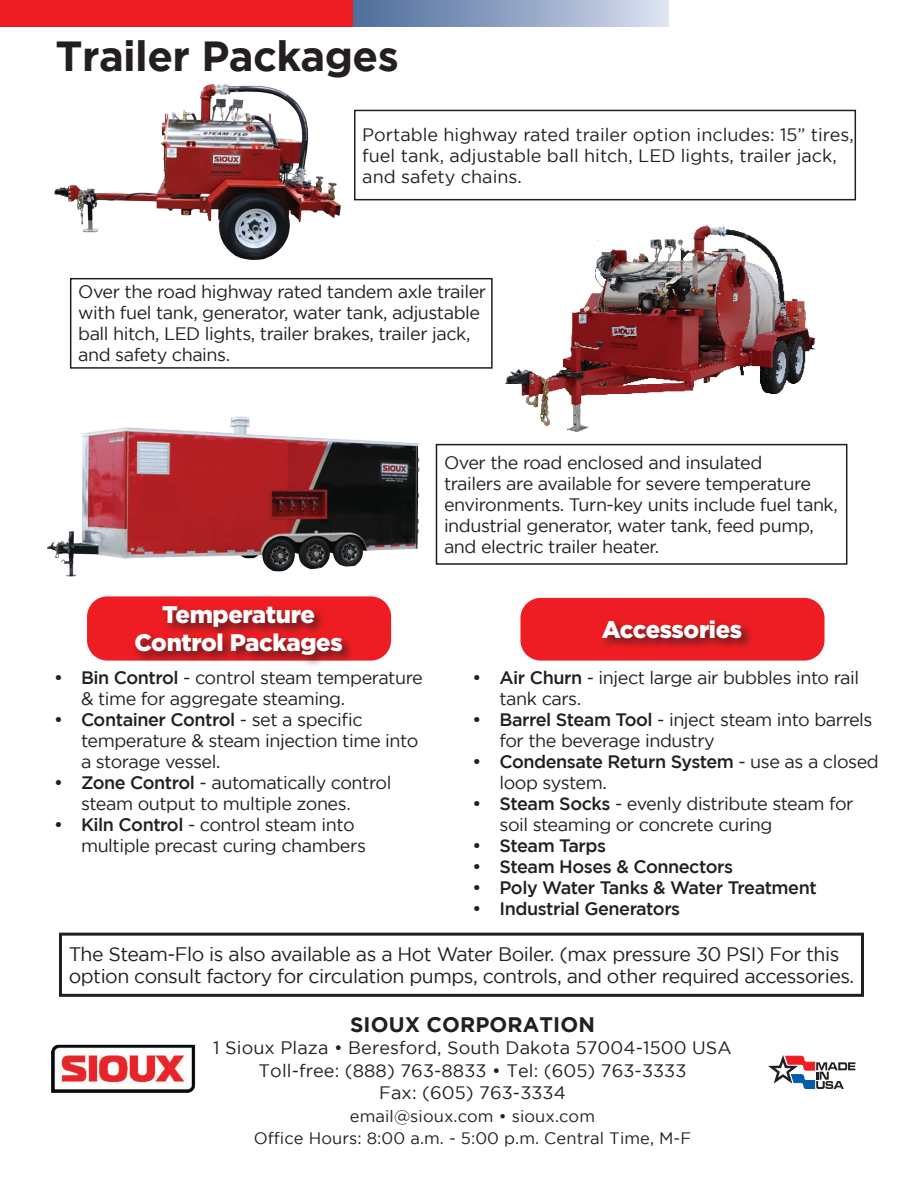
<style>
.page{position:relative;width:918px;height:1188px;background:#fff}
.page>*{position:absolute;margin:0;border:0;box-sizing:border-box;transform-origin:0 0}
.t1{font:700 42px "Gotham";letter-spacing:-.015em;color:#231f20}
.t2{font:900 24px/28.5px "Gotham";letter-spacing:-.015em;color:#fff;text-align:center}
.t3{font:700 21px "Gotham";letter-spacing:.005em;color:#231f20}
.t4{font:19.5px/22.5px "Gotham";letter-spacing:-.025em;color:#231f20}
.t5{font:18px/21px "Gotham";letter-spacing:-.025em;color:#231f20}
.t6{font:18px/21px "Gotham";color:#231f20}
.t7{font:18px/22.5px "Gotham";letter-spacing:.005em;color:#231f20;text-align:center}
.t8{font:500 18px "Gotham";letter-spacing:-.025em;color:#231f20}
.t9{font:16.5px/22.5px "Gotham";letter-spacing:.005em;color:#231f20;text-align:center}
.s1{font-weight:500}
</style>
<div class="page">
<div style="left:353px;top:0;width:315px;height:27px;background:linear-gradient(to right,#4b6a99,#d9dff0)"></div>
<div style="left:0;top:0;width:353px;height:27px;background:#ee1d23"></div>
<svg style="left:768px;top:1056px;width:87px;height:33px"></svg>
<img style="left:51px;top:1044px;width:145px;height:49px">
<div style="left:354px;top:110px;width:502px;height:90px;border:2px solid #231f20"></div>
<div style="left:70px;top:278px;width:423px;height:91px;border:2px solid #231f20"></div>
<img style="left:47px;top:416px;width:373px;height:195px">
<div style="left:436px;top:444px;width:411px;height:121px;border:2px solid #231f20"></div>
<div style="left:59px;top:933px;width:805px;height:64px;border:3px solid #231f20"></div>
<div style="left:520px;top:598px;width:305px;height:63px;background:#ee1d23;border-radius:20px"></div>
<div style="left:599px;top:618px;width:155px;height:33px;background:#231f20;opacity:.75"></div>
<img style="left:54px;top:83px;width:301px;height:177px">
<img style="left:482px;top:197px;width:362px;height:235px">
<div style="left:87px;top:596px;width:304px;height:65px;background:#ee1d23;border-radius:20px"></div>
<div style="left:132px;top:603px;width:223px;height:65px;background:#231f20;opacity:.75"></div>
<h1 class="t1" style="left:56px;top:32px;width:345px">Trailer Packages</h1>
<p class="t6" style="left:362px;top:123px;width:493px">Portable highway rated trailer option includes: 15” tires, fuel tank, adjustable ball hitch, LED lights, trailer jack, and safety chains.</p>
<p class="t5" style="left:78px;top:281px;width:410px">Over the road highway rated tandem axle trailer with fuel tank, generator, water tank, adjustable ball hitch, LED lights, trailer brakes, trailer jack, and safety chains.</p>
<h2 class="t2" style="left:134px;top:600px;width:210px">Temperature<br>Control Packages</h2>
<p class="t5" style="left:81px;top:667px;width:343px;text-indent:-27px"><span class="s1">• Bin Control</span> - control steam temperature &amp; time for aggregate steaming.</p>
<p class="t5" style="left:81px;top:709px;width:339px;text-indent:-27px"><span class="s1">• Container Control</span> - set a specific temperature &amp; steam injection time into a storage vessel.</p>
<p class="t5" style="left:81px;top:772px;width:312px;text-indent:-27px"><span class="s1">• Zone Control</span> - automatically control steam output to multiple zones.</p>
<p class="t5" style="left:81px;top:814px;width:286px;text-indent:-27px"><span class="s1">• Kiln Control</span> - control steam into multiple precast curing chambers</p>
<p class="t5" style="left:444px;top:452px;width:395px">Over the road enclosed and insulated<br>trailers are available for severe temperature environments. Turn-key units include fuel tank, industrial generator, water tank, feed pump, and electric trailer heater.</p>
<h2 class="t2" style="left:602px;top:615px;width:142px">Accessories</h2>
<p class="t5" style="left:500px;top:667px;width:361px;text-indent:-27px"><span class="s1">• Air Churn</span> - inject large air bubbles into rail tank cars.</p>
<p class="t5" style="left:500px;top:709px;width:375px;text-indent:-27px"><span class="s1">• Barrel Steam Tool</span> - inject steam into barrels for the beverage industry</p>
<p class="t5" style="left:500px;top:751px;width:381px;text-indent:-27px"><span class="s1">• Condensate Return System</span> - use as a closed loop system.</p>
<p class="t5" style="left:500px;top:793px;width:356px;text-indent:-27px"><span class="s1">• Steam Socks</span> - evenly distribute steam for soil steaming or concrete curing</p>
<p class="t8" style="left:473px;top:835px;width:135px">• Steam Tarps</p>
<p class="t8" style="left:473px;top:856px;width:262px">• Steam Hoses &amp; Connectors</p>
<p class="t8" style="left:473px;top:877px;width:346px">• Poly Water Tanks &amp; Water Treatment</p>
<p class="t8" style="left:473px;top:898px;width:209px">• Industrial Generators</p>
<p class="t4" style="left:69px;top:942px;width:787px">The Steam-Flo is also available as a Hot Water Boiler. (max pressure 30 PSI) For this option consult factory for circulation pumps, controls, and other required accessories.</p>
<p class="t3" style="left:350px;top:1012px;width:246px">SIOUX CORPORATION</p>
<p class="t7" style="left:213px;top:1036px;width:520px">1 Sioux Plaza • Beresford, South Dakota 57004-1500 USA<br>Toll-free: (888) 763-8833 • Tel: (605) 763-3333<br>Fax: (605) 763-3334</p>
<p class="t9" style="left:254px;top:1104px;width:439px">email@sioux.com • sioux.com<br>Office Hours: 8:00 a.m. - 5:00 p.m. Central Time, M-F</p>
</div>
